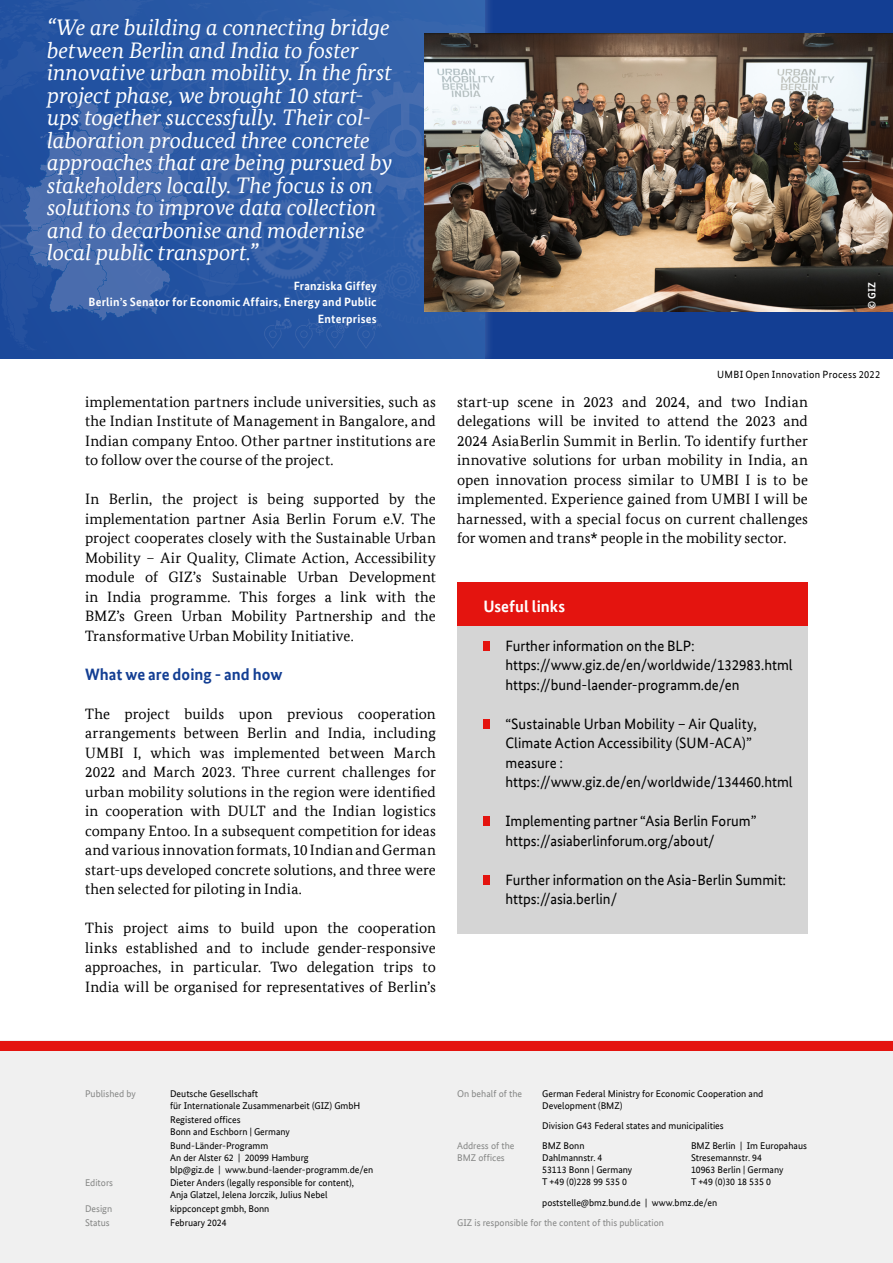
<style>
.page{position:relative;width:893px;height:1263px;background:#fff}
.page>*{position:absolute;margin:0;border:0;box-sizing:border-box;transform-origin:0 0}
.zitat{font:italic 22.5px/22.5px "Bundes Serif Office";letter-spacing:-.005em;color:#fff}
.lauftext{font:700 16.5px "Bundes Sans Office";letter-spacing:.005em;color:#133e93}
.Head_zw{font:700 16.5px "Bundes Sans Office";letter-spacing:.005em;color:#fff}
.lauftext-2{font:15px/19.5px "Bundes Serif Office";letter-spacing:.005em;color:#000;text-align:justify}
.Head_zw-2{font:15px/19.5px "Bundes Sans Office";color:#000}
.zitat_quelle{font:700 12px/16.5px "Bundes Sans Office";letter-spacing:.015em;color:#fff;text-align:right}
.bildnachweis{font:10.5px "Bundes Sans Office";letter-spacing:.03em;color:#000}
.bildnachweis-2{font:700 10.5px "Bundes Sans Office";color:#fff}
._03_impressum_grau{font:9.75px/12px "Bundes Sans Office";color:#000}
._03_impressum_grau-2{font:9.75px "Bundes Sans Office";color:#868786}
.s1{font-size:24px}
.s2{font-size:21px}
</style>
<div class="page">
<div style="left:0;top:0;width:893px;height:358px;background:#133e93"></div>
<div style="left:0;top:1041px;width:893px;height:222px;background:#f0f0f0"></div>
<div style="left:0;top:1041px;width:893px;height:9px;background:#e4140f"></div>
<div style="left:0;top:0;width:495px;height:368px;background:#fff;opacity:.75"></div>
<svg style="left:0;top:0;width:485px;height:352px;background:#305ca6"></svg>
<img style="left:238px;top:295px;width:167px;height:63px">
<img style="left:425px;top:34px;width:468px;height:278px">
<div style="left:457px;top:582px;width:351px;height:44px;background:#e4140f"></div>
<div style="left:457px;top:626px;width:351px;height:307px;background:#d5d5d5"></div>
<div style="left:483px;top:641px;width:7px;height:10px;background:#e4140f"></div>
<div style="left:483px;top:816px;width:7px;height:10px;background:#e4140f"></div>
<div style="left:483px;top:719px;width:7px;height:10px;background:#e4140f"></div>
<div style="left:483px;top:875px;width:7px;height:10px;background:#e4140f"></div>
<p class="zitat" style="left:47px;top:16px;width:347px"><span class="s1">“</span>We are building a connecting bridge between Berlin and India to foster innovative urban mobility. In the first project phase, we brought 10 start&shy;ups together successfully. Their col&shy;laboration produced three concrete approaches that are being pursued by stakeholders locally. The focus is on solutions to improve data collection and to decarbonise and modernise local public transport<span class="s2">.</span><span class="s1">”</span></p>
<p class="zitat_quelle" style="left:89px;top:277px;width:290px">Franziska Giffey<br>Berlin’s Senator for Economic Affairs, Energy and Public<br>Enterprises</p>
<p class="lauftext-2" style="left:85px;top:392px;width:352px">implementation partners include universities, such as the Indian Institute of Management in Bangalore, and Indian company Entoo. Other partner institutions are to follow over the course of the project.</p>
<p class="lauftext-2" style="left:85px;top:489px;width:352px">In Berlin, the project is being supported by the implementation partner Asia Berlin Forum e.V. The project cooperates closely with the Sustainable Urban Mobility – Air Quality, Climate Action, Accessibility module of GIZ’s Sustainable Urban Development in India programme. This forges a link with the BMZ’s Green Urban Mobility Partnership and the Transformative Urban Mobility Initiative.</p>
<p class="lauftext" style="left:85px;top:665px;width:199px">What we are doing - and how</p>
<p class="lauftext-2" style="left:85px;top:704px;width:352px">The project builds upon previous cooperation arrangements between Berlin and India, including UMBI I, which was implemented between March 2022 and March 2023. Three current challenges for urban mobility solutions in the region were identified in cooperation with DULT and the Indian logistics company Entoo. In a subsequent competition for ideas and various innovation formats, 10 Indian and German start-ups developed concrete solutions, and three were then selected for piloting in India.</p>
<p class="lauftext-2" style="left:85px;top:918px;width:352px">This project aims to build upon the cooperation links established and to include gender-responsive approaches, in particular. Two delegation trips to India will be organised for representatives of Berlin’s</p>
<p class="bildnachweis-2" style="left:866px;top:309px;width:29px;rotate:-90deg">© GIZ</p>
<p class="bildnachweis" style="left:717px;top:368px;width:164px">UMBI Open Innovation Process 2022</p>
<p class="lauftext-2" style="left:457px;top:392px;width:352px">start-up scene in 2023 and 2024, and two Indian delegations will be invited to attend the 2023 and 2024 AsiaBerlin Summit in Berlin. To identify further innovative solutions for urban mobility in India, an open innovation process similar to UMBI I is to be implemented. Experience gained from UMBI I will be harnessed, with a special focus on current challenges for women and trans* people in the mobility sector.</p>
<p class="Head_zw" style="left:483px;top:596px;width:83px">Useful links</p>
<p class="Head_zw-2" style="left:505px;top:636px;width:289px">Further information on the BLP: https://www.giz.de/en/worldwide/132983.html https://bund-laender-programm.de/en</p>
<p class="Head_zw-2" style="left:505px;top:714px;width:289px">“Sustainable Urban Mobility – Air Quality, Climate Action Accessibility (SUM-ACA)” measure : https://www.giz.de/en/worldwide/134460.html</p>
<p class="Head_zw-2" style="left:505px;top:811px;width:253px">Implementing partner “Asia Berlin Forum” https://asiaberlinforum.org/about/</p>
<p class="Head_zw-2" style="left:505px;top:870px;width:282px">Further information on the Asia-Berlin Summit: https://asia.berlin/</p>
<p class="_03_impressum_grau-2" style="left:85px;top:1088px;width:52px">Published by</p>
<p class="_03_impressum_grau" style="left:170px;top:1088px;width:192px">Deutsche Gesellschaft<br>für Internationale Zusammenarbeit (GIZ) GmbH</p>
<p class="_03_impressum_grau" style="left:170px;top:1113px;width:121px">Registered offices<br>Bonn and Eschborn | Germany</p>
<p class="_03_impressum_grau" style="left:170px;top:1139px;width:205px">Bund-Länder-Programm<br>An der Alster 62 | 20099 Hamburg<br>blp@giz.de | www.bund-laender-programm.de/en</p>
<p class="_03_impressum_grau-2" style="left:85px;top:1177px;width:30px">Editors</p>
<p class="_03_impressum_grau" style="left:170px;top:1177px;width:185px">Dieter Anders (legally responsible for content),<br>Anja Glatzel, Jelena Jorczik, Julius Nebel</p>
<p class="_03_impressum_grau-2" style="left:85px;top:1203px;width:29px">Design</p>
<p class="_03_impressum_grau" style="left:170px;top:1203px;width:101px">kippconcept gmbh, Bonn</p>
<p class="_03_impressum_grau-2" style="left:85px;top:1217px;width:26px">Status</p>
<p class="_03_impressum_grau" style="left:170px;top:1216px;width:58px">February 2024</p>
<p class="_03_impressum_grau-2" style="left:457px;top:1088px;width:67px">On behalf of the</p>
<p class="_03_impressum_grau" style="left:542px;top:1088px;width:223px">German Federal Ministry for Economic Cooperation and<br>Development (BMZ)</p>
<p class="_03_impressum_grau" style="left:542px;top:1120px;width:183px">Division G43 Federal states and municipalities</p>
<p class="_03_impressum_grau-2" style="left:457px;top:1140px;width:59px">Address of the</p>
<p class="_03_impressum_grau" style="left:542px;top:1140px;width:44px">BMZ Bonn</p>
<p class="_03_impressum_grau" style="left:691px;top:1140px;width:117px">BMZ Berlin | Im Europahaus</p>
<p class="_03_impressum_grau-2" style="left:457px;top:1152px;width:49px">BMZ offices</p>
<p class="_03_impressum_grau" style="left:542px;top:1152px;width:62px">Dahlmannstr. 4</p>
<p class="_03_impressum_grau" style="left:691px;top:1152px;width:72px">Stresemannstr. 94</p>
<p class="_03_impressum_grau" style="left:542px;top:1164px;width:92px">53113 Bonn | Germany</p>
<p class="_03_impressum_grau" style="left:691px;top:1164px;width:94px">10963 Berlin | Germany</p>
<p class="_03_impressum_grau" style="left:542px;top:1176px;width:86px">T +49 (0)228 99 535 0</p>
<p class="_03_impressum_grau" style="left:691px;top:1176px;width:81px">T +49 (0)30 18 535 0</p>
<p class="_03_impressum_grau" style="left:542px;top:1196px;width:177px">poststelle@bmz.bund.de | www.bmz.de/en</p>
<p class="_03_impressum_grau-2" style="left:457px;top:1217px;width:208px">GIZ is responsible for the content of this publication</p>
</div>
